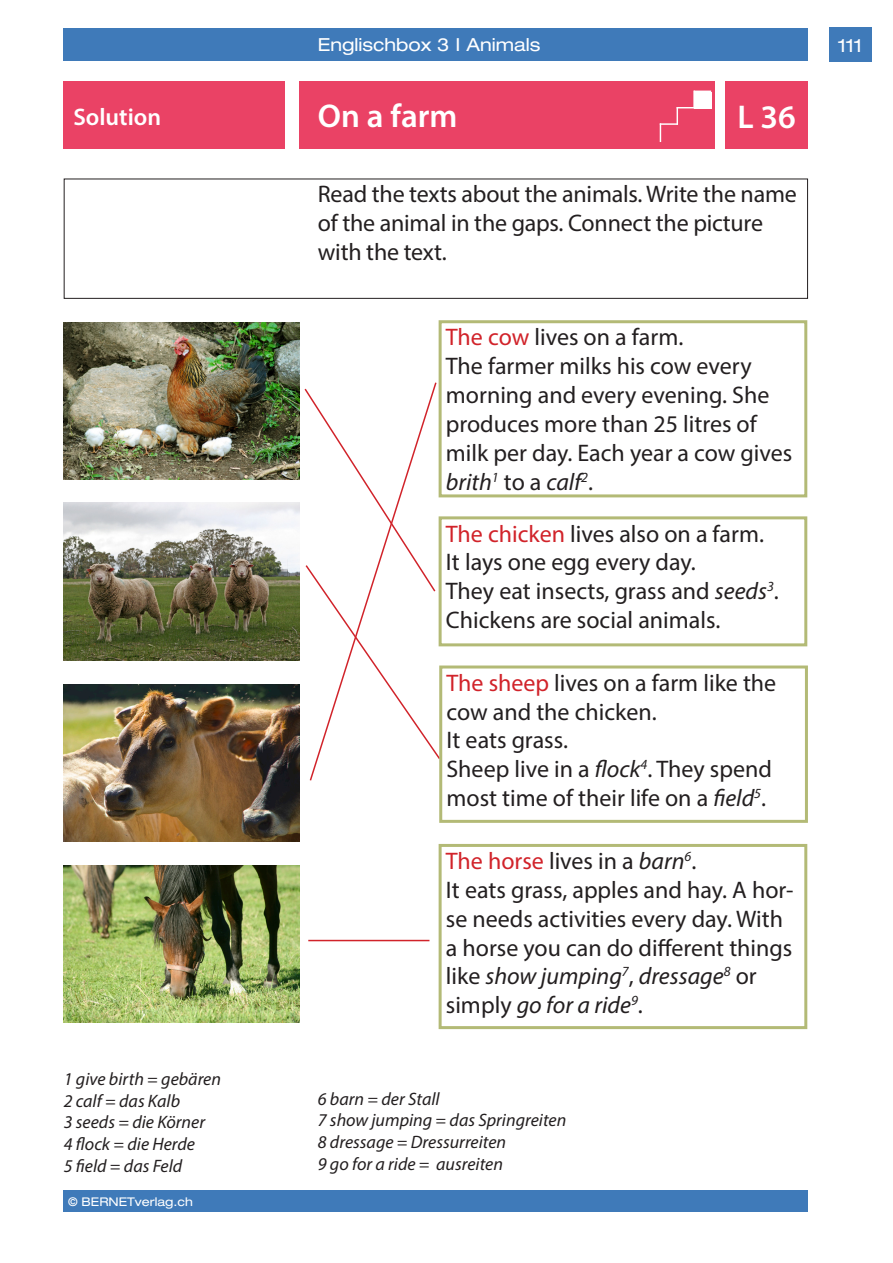
<style>
.page{position:relative;width:893px;height:1263px;background:#fff}
.page>*{position:absolute;margin:0;border:0;box-sizing:border-box;transform-origin:0 0}
.Titel{font:600 33px "Myriad Pro";color:#fff}
.Fliesstext{font:24px/28.8px "Myriad Pro";color:#231f20}
.t1{font:600 24px "Myriad Pro";color:#fff}
.Fliesstext-2{font:italic 18px "Myriad Pro";color:#231f20}
.t2{font:expanded 18px "Helvetica Neue";color:#fff}
.t3{font:expanded 12px "Helvetica Neue";color:#fff}
.s1{color:#d1232a}
.s2{font-style:italic}
</style>
<div class="page">
<div style="left:299px;top:81px;width:416px;height:68px;background:#ea4265"></div>
<div style="left:64px;top:81px;width:221px;height:68px;background:#ea4265"></div>
<div style="left:725px;top:81px;width:83px;height:68px;background:#ea4265"></div>
<div style="left:829px;top:28px;width:43px;height:34px;background:#3f7ab9"></div>
<div style="left:64px;top:1191px;width:744px;height:21px;background:#3f7ab9"></div>
<div style="left:64px;top:28px;width:744px;height:33px;background:#3f7ab9"></div>
<div style="left:64px;top:179px;width:744px;height:120px;border:1px solid #231f20"></div>
<div style="left:694px;top:92px;width:18px;height:17px;background:#fff"></div>
<svg style="left:660px;top:91px;width:51px;height:51px"></svg>
<img style="left:64px;top:685px;width:236px;height:157px">
<img style="left:64px;top:322px;width:236px;height:158px">
<img style="left:64px;top:503px;width:236px;height:157px">
<img style="left:64px;top:865px;width:236px;height:158px">
<svg style="left:304px;top:387px;width:138px;height:374px"></svg>
<hr style="left:308px;top:940px;width:121px;height:1px;background:#d1232a">
<div style="left:439px;top:320px;width:368px;height:177px;border:3px solid #b3ba76"></div>
<div style="left:439px;top:516px;width:368px;height:130px;border:3px solid #b3ba76"></div>
<div style="left:439px;top:665px;width:369px;height:158px;border:3px solid #b3ba76"></div>
<div style="left:439px;top:844px;width:368px;height:185px;border:3px solid #b3ba76"></div>
<p class="t2" style="left:318px;top:34px;width:224px">Englischbox 3 I Animals</p>
<p class="t1" style="left:73px;top:102px;width:89px">Solution</p>
<p class="Titel" style="left:318px;top:95px;width:141px">On a farm</p>
<p class="Titel" style="left:737px;top:96px;width:60px">L 36</p>
<p class="Fliesstext" style="left:318px;top:179px;width:480px">Read the texts about the animals. Write the name of the animal in the gaps. Connect the picture with the text.</p>
<p class="Fliesstext" style="left:446px;top:323px;width:239px"><span class="s1">The cow</span> lives on a farm.</p>
<p class="Fliesstext" style="left:446px;top:351px;width:348px">The farmer milks his cow every morning and every evening. She produces more than 25 litres of milk per day. Each year a cow gives <span class="s2">brith</span><sup>1</sup> to a <span class="s2">calf</span><sup>2</sup>.</p>
<p class="Fliesstext" style="left:446px;top:519px;width:320px"><span class="s1">The chicken</span> lives also on a farm.</p>
<p class="Fliesstext" style="left:446px;top:548px;width:251px">It lays one egg every day.</p>
<p class="Fliesstext" style="left:446px;top:576px;width:335px">They eat insects, grass and <span class="s2">seeds</span><sup>3</sup>.</p>
<p class="Fliesstext" style="left:446px;top:605px;width:276px">Chickens are social animals.</p>
<p class="Fliesstext" style="left:446px;top:668px;width:331px"><span class="s1">The sheep</span> lives on a farm like the cow and the chicken.</p>
<p class="Fliesstext" style="left:446px;top:725px;width:123px">It eats grass.</p>
<p class="Fliesstext" style="left:446px;top:754px;width:327px">Sheep live in a <span class="s2">flock</span><sup>4</sup>. They spend most time of their life on a <span class="s2">field</span><sup>5</sup>.</p>
<p class="Fliesstext-2" style="left:64px;top:1068px;width:159px">1 give birth = gebären</p>
<p class="Fliesstext-2" style="left:64px;top:1089px;width:118px">2 calf = das Kalb</p>
<p class="Fliesstext-2" style="left:64px;top:1111px;width:143px">3 seeds = die Körner</p>
<p class="Fliesstext-2" style="left:64px;top:1133px;width:133px">4 flock = die Herde</p>
<p class="Fliesstext-2" style="left:64px;top:1154px;width:120px">5 field = das Feld</p>
<p class="t3" style="left:68px;top:1194px;width:126px">© BERNETverlag.ch</p>
<p class="Fliesstext" style="left:446px;top:846px;width:252px"><span class="s1">The horse</span> lives in a <span class="s2">barn</span><sup>6</sup>.</p>
<p class="Fliesstext" style="left:446px;top:875px;width:349px">It eats grass, apples and hay. A hor&shy;se needs activities every day. With a horse you can do different things like <span class="s2">show jumping</span><sup>7</sup>, <span class="s2">dressage</span><sup>8</sup> or simply <span class="s2">go for a ride</span><sup>9</sup>.</p>
<p class="Fliesstext-2" style="left:318px;top:1088px;width:123px">6 barn = der Stall</p>
<p class="Fliesstext-2" style="left:318px;top:1109px;width:250px">7 show jumping = das Springreiten</p>
<p class="Fliesstext-2" style="left:318px;top:1131px;width:190px">8 dressage = Dressurreiten</p>
<p class="Fliesstext-2" style="left:318px;top:1152px;width:187px">9 go for a ride = ausreiten</p>
<p class="t2" style="left:838px;top:34px;width:25px">111</p>
</div>
